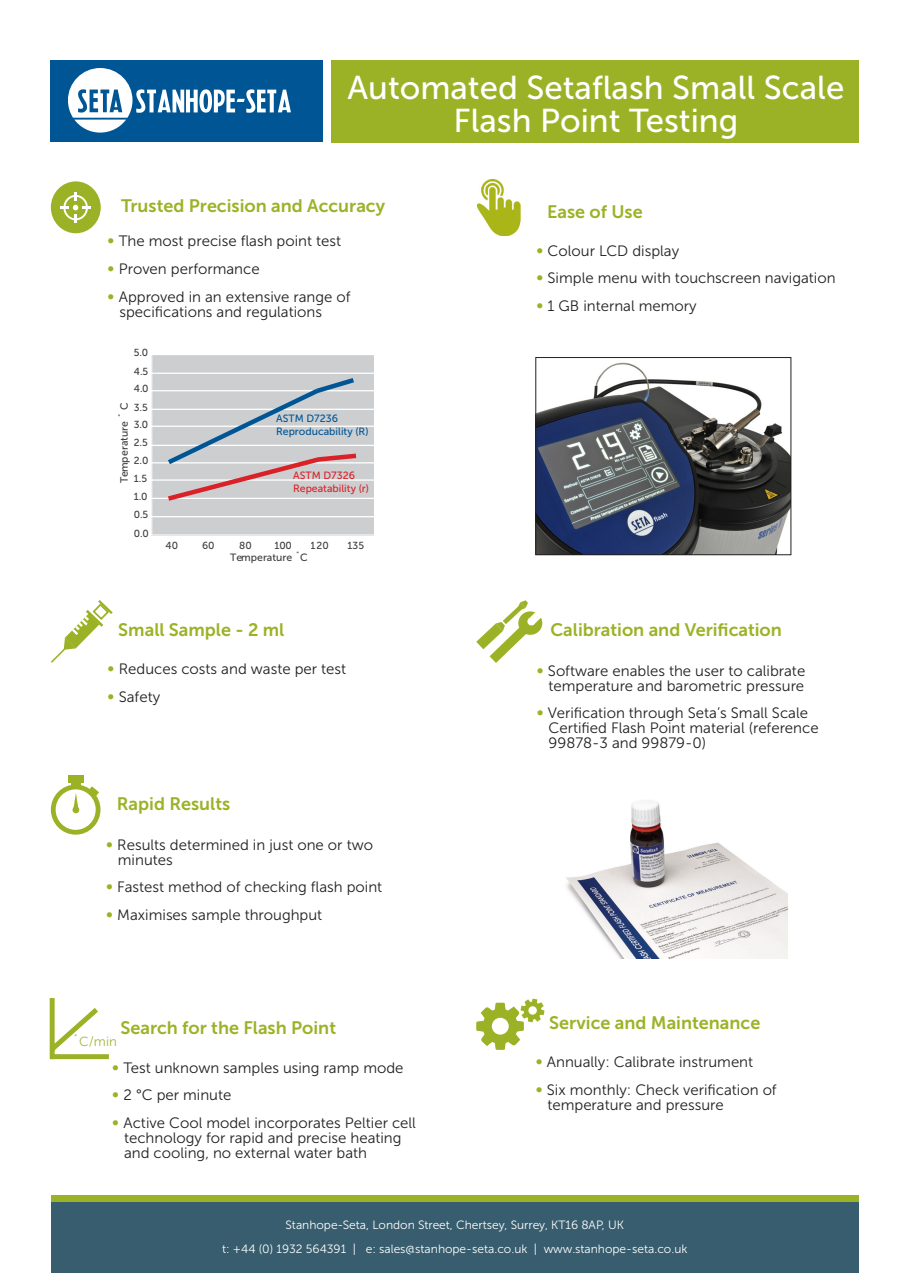
<style>
.page{position:relative;width:910px;height:1280px;background:#fff}
.page>*{position:absolute;margin:0;border:0;box-sizing:border-box;transform-origin:0 0}
.t1{font:33px/33px "Museo Sans 500";color:#fff;text-align:center}
.BODY{font:18px "Museo Sans 700";color:#9cb226}
.BULLETS{font:15px/15px "Museo Sans 300";color:#231f20}
.t2{font:13.2px "Museo Sans 300";color:#a4b739}
.BODY-2{font:12px "Museo Sans 300";color:#fff}
.BULLETS-2{font:10.5px "Museo Sans 500";color:#005595}
.t3{font:10.5px "Museo Sans 500";color:#3e3e3f}
.BULLETS-3{font:10.5px "Museo Sans 500";color:#da2128}
.t4{font:10.2px/18.3px "Museo Sans 500";color:#3e3e3f}
.s1{color:#9cb226}
</style>
<div class="page">
<div style="left:331px;top:60px;width:528px;height:83px;background:#9cb226"></div>
<div style="left:51px;top:60px;width:272px;height:82px;background:#005595"></div>
<svg style="left:68px;top:68px;width:223px;height:65px"></svg>
<div style="left:51px;top:1195px;width:808px;height:78px;background:#375d6e"></div>
<div style="left:51px;top:1195px;width:808px;height:7px;background:#9cb226"></div>
<div style="left:51px;top:181px;width:50px;height:52px;background:#9cb226;border-radius:50%"></div>
<svg style="left:60px;top:192px;width:31px;height:30px"></svg>
<svg style="left:51px;top:600px;width:62px;height:63px"></svg>
<div style="left:51px;top:784px;width:49px;height:51px;border:5px solid #9cb226;border-radius:50%"></div>
<div style="left:71px;top:781px;width:9px;height:5px;background:#9cb226"></div>
<div style="left:68px;top:775px;width:16px;height:7px;background:#9cb226"></div>
<svg style="left:89px;top:786px;width:10px;height:10px"></svg>
<div style="left:73px;top:806px;width:6px;height:7px;background:#9cb226;border-radius:50%"></div>
<svg style="left:73px;top:793px;width:6px;height:16px"></svg>
<svg style="left:49px;top:998px;width:60px;height:62px"></svg>
<div style="left:483px;top:1009px;width:35px;height:35px;background:#9cb226;border-radius:50%"></div>
<div style="left:492px;top:1018px;width:17px;height:17px;background:#fff;border-radius:50%"></div>
<div style="left:495px;top:1003px;width:10px;height:8px;background:#9cb226;border-radius:2px"></div>
<div style="left:496px;top:1042px;width:9px;height:8px;background:#9cb226;border-radius:2px"></div>
<div style="left:476px;top:1021px;width:8px;height:10px;background:#9cb226;border-radius:2px"></div>
<div style="left:516px;top:1021px;width:8px;height:10px;background:#9cb226;border-radius:2px"></div>
<svg style="left:477px;top:1004px;width:20px;height:19px"></svg>
<svg style="left:480px;top:1030px;width:17px;height:19px"></svg>
<svg style="left:504px;top:1029px;width:19px;height:18px"></svg>
<svg style="left:504px;top:998px;width:41px;height:25px"></svg>
<div style="left:152px;top:355px;width:222px;height:180px;background:#cdced0"></div>
<hr style="left:149px;top:516px;width:225px;height:1px;background:#fff">
<hr style="left:149px;top:498px;width:225px;height:1px;background:#fff">
<hr style="left:149px;top:479px;width:225px;height:2px;background:#fff">
<hr style="left:149px;top:462px;width:225px;height:1px;background:#fff">
<hr style="left:149px;top:445px;width:225px;height:1px;background:#fff">
<hr style="left:149px;top:426px;width:225px;height:1px;background:#fff">
<hr style="left:149px;top:409px;width:225px;height:1px;background:#fff">
<hr style="left:149px;top:390px;width:225px;height:1px;background:#fff">
<hr style="left:149px;top:373px;width:225px;height:1px;background:#fff">
<img style="left:476px;top:180px;width:45px;height:55px">
<svg style="left:476px;top:600px;width:67px;height:63px"></svg>
<img style="left:566px;top:800px;width:222px;height:158px">
<svg style="left:163px;top:378px;width:198px;height:123px"></svg>
<img style="left:538px;top:362px;width:251px;height:191px">
<div style="left:536px;top:357px;width:255px;height:198px;border:1px solid #231f20"></div>
<p class="t1" style="left:348px;top:71px;width:498px">Automated Setaflash Small Scale<br>Flash Point Testing</p>
<p class="BODY" style="left:121px;top:196px;width:265px">Trusted Precision and Accuracy</p>
<p class="BULLETS" style="left:107px;top:234px;width:235px"><span class="s1">∞</span> The most precise flash point test</p>
<p class="BULLETS" style="left:107px;top:261px;width:154px"><span class="s1">∞</span> Proven performance</p>
<p class="BULLETS" style="left:119px;top:289px;width:233px;text-indent:-12px"><span class="s1">∞</span> Approved in an extensive range of specifications and regulations</p>
<p class="t4" style="left:134px;top:344px;width:16px">5.0<br>4.5</p>
<p class="t4" style="left:134px;top:379px;width:16px;line-height:19.2px">4.0<br>3.5</p>
<p class="t4" style="left:134px;top:415px;width:17px">3.0<br>2.5<br>2.0<br>1.5<br>1.0<br>0.5<br>0.0</p>
<p class="t3" style="left:118px;top:483px;width:82px;rotate:-90deg">Temperature ˚ C</p>
<p class="BULLETS-2" style="left:276px;top:413px;width:63px">ASTM D7236</p>
<p class="BULLETS-2" style="left:276px;top:425px;width:94px">Reproducability (R)</p>
<p class="BULLETS-3" style="left:293px;top:469px;width:63px">ASTM D7326</p>
<p class="BULLETS-3" style="left:293px;top:482px;width:77px">Repeatability (r)</p>
<p class="t4" style="left:166px;top:536px;width:14px">40</p>
<p class="t4" style="left:202px;top:536px;width:14px">60</p>
<p class="t4" style="left:239px;top:536px;width:14px">80</p>
<p class="t4" style="left:274px;top:536px;width:24px">1001</p>
<p class="t4" style="left:304px;top:536px;width:26px">0120</p>
<p class="t4" style="left:348px;top:536px;width:18px">135</p>
<p class="t3" style="left:230px;top:552px;width:79px">Temperature ˚C</p>
<p class="BODY" style="left:118px;top:620px;width:168px">Small Sample - 2 ml</p>
<p class="BULLETS" style="left:107px;top:662px;width:240px"><span class="s1">∞</span> Reduces costs and waste per test</p>
<p class="BULLETS" style="left:107px;top:689px;width:54px"><span class="s1">∞</span> Safety</p>
<p class="BODY" style="left:117px;top:794px;width:115px">Rapid Results</p>
<p class="BULLETS" style="left:118px;top:837px;width:257px;text-indent:-12px"><span class="s1">∞</span> Results determined in just one or two minutes</p>
<p class="BULLETS" style="left:106px;top:880px;width:278px"><span class="s1">∞</span> Fastest method of checking flash point</p>
<p class="BULLETS" style="left:106px;top:907px;width:218px"><span class="s1">∞</span> Maximises sample throughput</p>
<p class="BODY" style="left:120px;top:1018px;width:217px">Search for the Flash Point</p>
<p class="BULLETS" style="left:112px;top:1060px;width:293px"><span class="s1">∞</span> Test unknown samples using ramp mode</p>
<p class="BULLETS" style="left:112px;top:1088px;width:121px"><span class="s1">∞</span> 2 °C per minute</p>
<p class="BULLETS" style="left:124px;top:1115px;width:293px;text-indent:-12px"><span class="s1">∞</span> Active Cool model incorporates Peltier cell technology for rapid and precise heating and cooling, no external water bath</p>
<p class="t2" style="left:72px;top:1035px;width:46px">˚C/min</p>
<p class="BODY" style="left:547px;top:201px;width:97px">Ease of Use</p>
<p class="BULLETS" style="left:536px;top:243px;width:145px"><span class="s1">∞</span> Colour LCD display</p>
<p class="BULLETS" style="left:536px;top:271px;width:301px"><span class="s1">∞</span> Simple menu with touchscreen navigation</p>
<p class="BULLETS" style="left:536px;top:299px;width:162px"><span class="s1">∞</span> 1 GB internal memory</p>
<p class="BODY" style="left:550px;top:620px;width:233px">Calibration and Verification</p>
<p class="BULLETS" style="left:536px;top:663px;width:270px;text-align:right"><span class="s1">∞</span> Software enables the user to calibrate temperature and barometric pressure</p>
<p class="BULLETS" style="left:548px;top:706px;width:272px;text-indent:-12px"><span class="s1">∞</span> Verification through Seta’s Small Scale<br>Certified Flash Point material (reference<br>99878-3 and 99879-0)</p>
<p class="BODY" style="left:549px;top:1013px;width:213px">Service and Maintenance</p>
<p class="BULLETS" style="left:535px;top:1055px;width:219px"><span class="s1">∞</span> Annually: Calibrate instrument</p>
<p class="BULLETS" style="left:547px;top:1082px;width:231px;text-indent:-12px"><span class="s1">∞</span> Six monthly: Check verification of temperature and pressure</p>
<p class="BODY-2" style="left:286px;top:1218px;width:340px">Stanhope-Seta, London Street, Chertsey, Surrey, KT16 8AP, UK</p>
<p class="BODY-2" style="left:222px;top:1242px;width:467px">t: +44 (0) 1932 564391 | e: sales@stanhope-seta.co.uk | www.stanhope-seta.co.uk</p>
</div>
